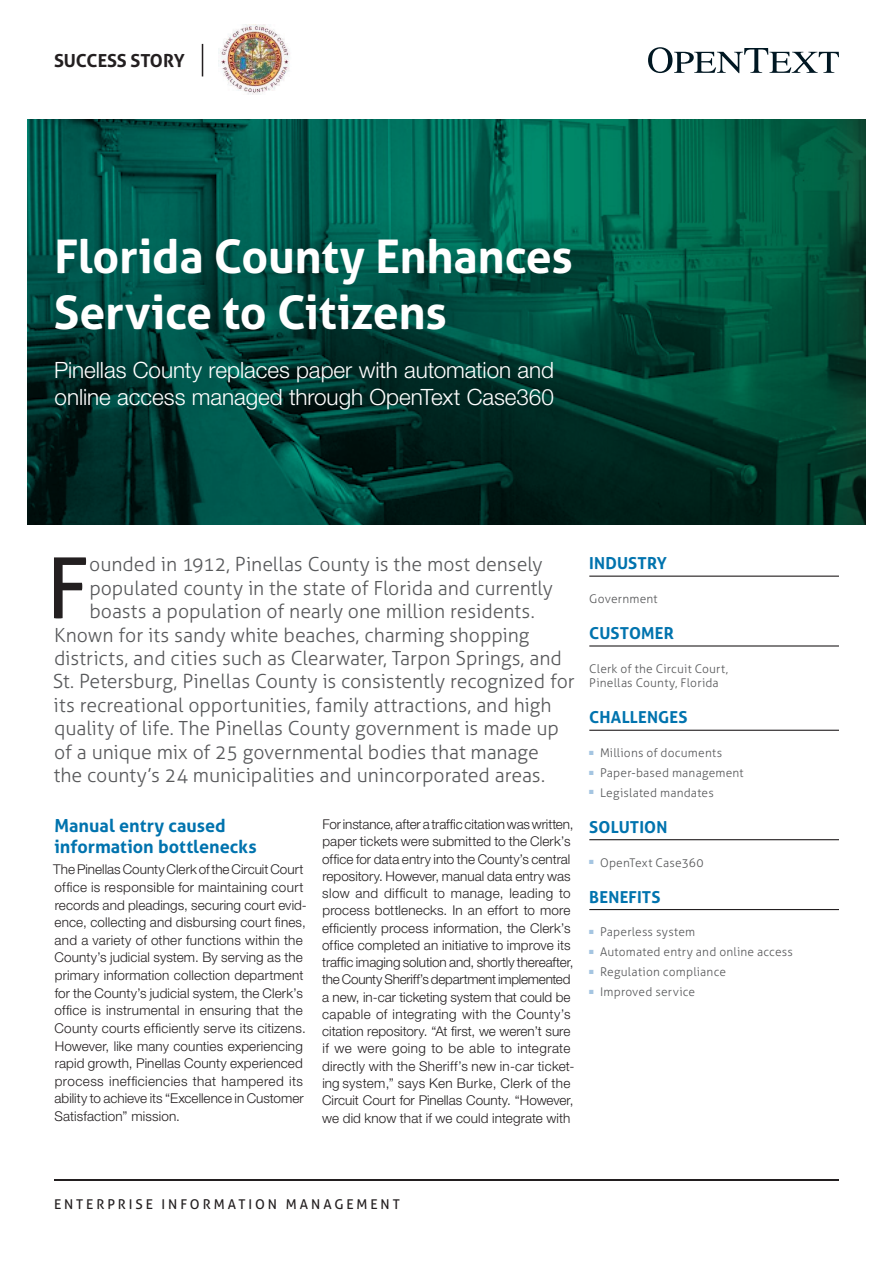
<style>
.page{position:relative;width:893px;height:1263px;background:#fff}
.page>*{position:absolute;margin:0;border:0;box-sizing:border-box;transform-origin:0 0}
.t1{font:84.45px "Aller Mod";color:#231f20}
.t2{font:700 46.5px/55.8px "Aller Mod";letter-spacing:-.015em;color:#fff}
.t3{font:300 22.5px/27px "Helvetica Neue LT Std";color:#fff}
.t4{font:19.5px "Aller Light Mod";letter-spacing:-.005em;color:#58595b}
.t5{font:700 18px/21px "Aller Mod";color:#0073ae}
.t6{font:700 18px "Aller";color:#231f20}
.t7{font:700 16.5px "Aller Mod";letter-spacing:.01em;color:#0073ae}
.t8{font:300 13.5px/17.2px "Helvetica Neue LT Std";letter-spacing:.01em;color:#231f20}
.t9{font:13.5px "Aller";letter-spacing:.215em;color:#231f20}
.t10{font:12px/14.4px "Aller Light Mod";letter-spacing:.015em;color:#58595b}
</style>
<div class="page">
<svg style="left:648px;top:47px;width:191px;height:26px"></svg>
<hr style="left:202px;top:44px;width:1px;height:32px;background:#231f20">
<hr style="left:54px;top:1180px;width:785px;height:1px;background:#231f20">
<hr style="left:589px;top:576px;width:250px;height:1px;background:#231f20">
<hr style="left:589px;top:645px;width:250px;height:1px;background:#231f20">
<hr style="left:589px;top:730px;width:250px;height:1px;background:#231f20">
<hr style="left:589px;top:839px;width:250px;height:1px;background:#231f20">
<hr style="left:589px;top:909px;width:250px;height:1px;background:#231f20">
<img style="left:27px;top:120px;width:839px;height:405px">
<img style="left:218px;top:25px;width:72px;height:70px">
<h3 class="t6" style="left:54px;top:49px;width:132px">SUCCESS STORY</h3>
<h2 class="t2" style="left:54px;top:229px;width:521px">Florida County Enhances<br>Service to Citizens</h2>
<h3 class="t3" style="left:54px;top:356px;width:501px">Pinellas County replaces paper with automation and online access managed through OpenText Case360</h3>
<h1 class="t1" style="left:47px;top:537px;width:44px">F</h1>
<h3 class="t4" style="left:89px;top:553px;width:455px">ounded in 1912, Pinellas County is the most densely</h3>
<h3 class="t4" style="left:89px;top:576px;width:465px">populated county in the state of Florida and currently</h3>
<h3 class="t4" style="left:89px;top:599px;width:447px">boasts a population of nearly one million residents.</h3>
<h3 class="t4" style="left:54px;top:623px;width:477px">Known for its sandy white beaches, charming shopping</h3>
<h3 class="t4" style="left:54px;top:646px;width:509px">districts, and cities such as Clearwater, Tarpon Springs, and</h3>
<h3 class="t4" style="left:53px;top:670px;width:523px">St. Petersburg, Pinellas County is consistently recognized for</h3>
<h3 class="t4" style="left:54px;top:693px;width:499px">its recreational opportunities, family attractions, and high</h3>
<h3 class="t4" style="left:54px;top:716px;width:506px">quality of life. The Pinellas County government is made up</h3>
<h3 class="t4" style="left:54px;top:740px;width:486px">of a unique mix of 25 governmental bodies that manage</h3>
<h3 class="t4" style="left:54px;top:763px;width:493px">the county’s 24 municipalities and unincorporated areas.</h3>
<h3 class="t5" style="left:54px;top:815px;width:204px">Manual entry caused information bottlenecks</h3>
<p class="t8" style="left:53px;top:860px;width:255px;line-height:17.7px">The Pinellas County Clerk of the Circuit Court office is responsible for maintaining court records and pleadings, securing court evid&shy;ence, collecting and disbursing court fines, and a variety of other functions within the County’s judicial system. By serving as the primary information collection department for the County’s judicial system, the Clerk’s office is instrumental in ensuring that the County courts efficiently serve its citizens.<br>However, like many counties experiencing rapid growth, Pinellas County experienced process inefficiencies that hampered its ability to achieve its “Excellence in Customer Satisfaction” mission.</p>
<p class="t8" style="left:322px;top:815px;width:254px">For instance, after a traffic citation was written, paper tickets were submitted to the Clerk’s office for data entry into the County’s central repository. However, manual data entry was slow and difficult to manage, leading to process bottlenecks. In an effort to more efficiently process information, the Clerk’s office completed an initiative to improve its traffic imaging solution and, shortly thereafter, the County Sheriff’s department implemented a new, in-car ticketing system that could be capable of integrating with the County’s citation repository. “At first, we weren’t sure if we were going to be able to integrate directly with the Sheriff’s new in-car ticket&shy;ing system,” says Ken Burke, Clerk of the Circuit Court for Pinellas County. “However, we did know that if we could integrate with</p>
<p class="t7" style="left:589px;top:553px;width:79px">Industry</p>
<p class="t10" style="left:589px;top:591px;width:70px">Government</p>
<p class="t7" style="left:589px;top:623px;width:86px">Customer</p>
<p class="t10" style="left:589px;top:661px;width:140px">Clerk of the Circuit Court,<br>Pinellas County, Florida</p>
<p class="t7" style="left:589px;top:707px;width:100px">Challenges</p>
<p class="t10" style="left:589px;top:746px;width:134px"><sup>■</sup> Millions of documents</p>
<p class="t10" style="left:589px;top:765px;width:156px"><sup>■</sup> Paper-based management</p>
<p class="t10" style="left:589px;top:785px;width:126px"><sup>■</sup> Legislated mandates</p>
<p class="t7" style="left:589px;top:817px;width:80px">Solution</p>
<p class="t10" style="left:589px;top:855px;width:116px"><sup>■</sup> OpenText Case360</p>
<p class="t7" style="left:589px;top:886px;width:73px">Benefits</p>
<p class="t10" style="left:589px;top:925px;width:107px"><sup>■</sup> Paperless system</p>
<p class="t10" style="left:589px;top:945px;width:205px"><sup>■</sup> Automated entry and online access</p>
<p class="t10" style="left:589px;top:964px;width:138px"><sup>■</sup> Regulation compliance</p>
<p class="t10" style="left:589px;top:984px;width:107px"><sup>■</sup> Improved service</p>
<p class="t9" style="left:54px;top:1196px;width:347px">ENTERPRISE INFORMATION MANAGEMENT</p>
</div>
